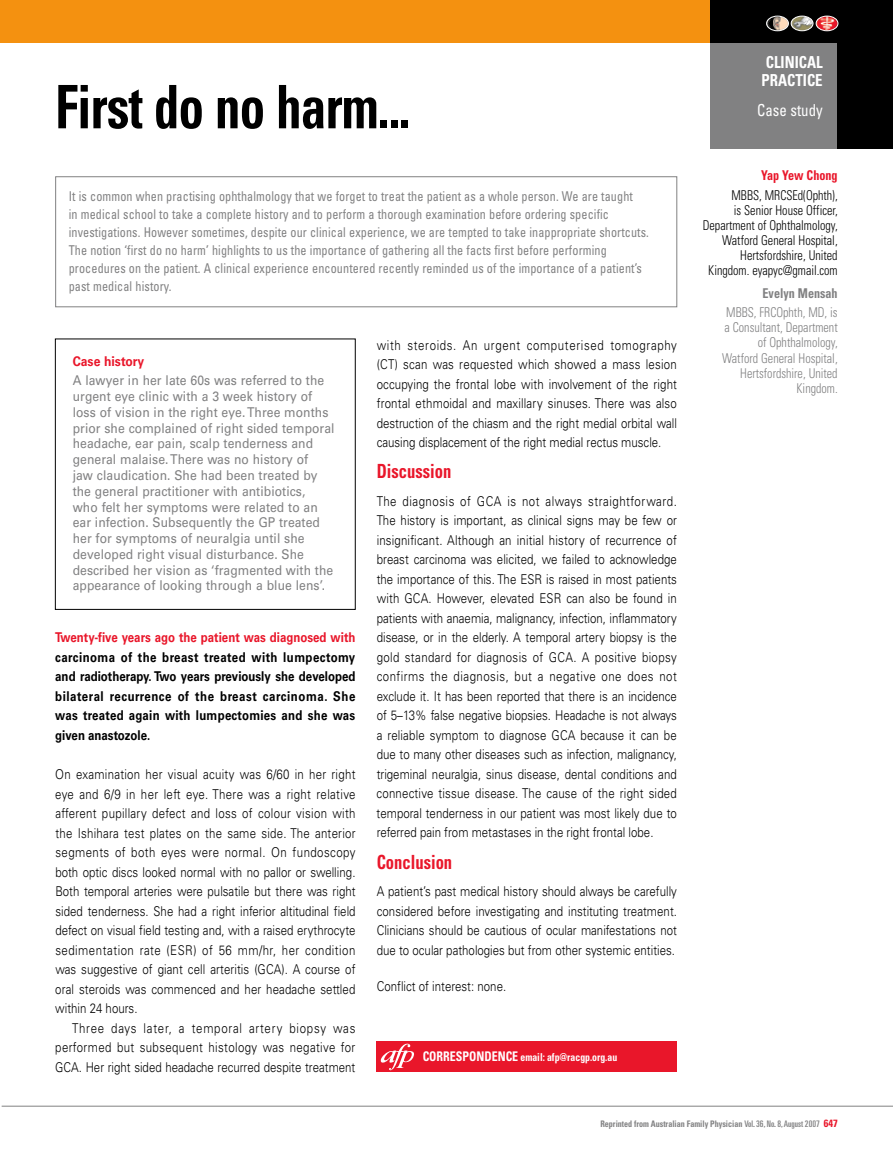
<style>
.page{position:relative;width:893px;height:1170px;background:#fff}
.page>*{position:absolute;margin:0;border:0;box-sizing:border-box;transform-origin:0 0}
.t1{font:700 condensed 60px "Univers LT";letter-spacing:-.015em;color:#000;scale:.85 1}
.t2{font:700 condensed 19.5px "Univers LT";color:#e9162a;scale:.85 1}
.t3{font:700 condensed 16.5px/18px "Univers LT";color:#fff;scale:.9 1}
.t4{font:condensed 16.5px "Univers LT";color:#fff;scale:.9 1}
.t5{font:300 13.5px/19.5px "Univers LT";color:#000;text-align:justify;scale:.85 1}
.t6{font:13.5px/15.8px "Univers LT";letter-spacing:.005em;color:#818182;scale:.9 1}
.t7{font:condensed 13.5px/18px "Univers LT";letter-spacing:.01em;color:#818182;scale:.9 1}
.t8{font:700 13.5px/19.5px "Univers LT";letter-spacing:.02em;color:#000;text-align:justify;scale:.85 1}
.t9{font:300 condensed 13.5px/15px "Univers LT";color:#000;text-align:right;scale:.9 1}
.t10{font:300 condensed 13.5px/15px "Univers LT";color:#818182;text-align:right;scale:.9 1}
.t11{font:700 13.5px "Univers LT";color:#e9162a;scale:.85 1}
.t12{font:700 condensed 13.5px "Univers LT";color:#818182;scale:.9 1}
.t13{font:700 13.5px "Univers LT";color:#e9162a;scale:.9 1}
.t14{font:700 condensed 13.5px "Univers LT";color:#e9162a;scale:.9 1}
.t15{font:700 condensed 10.8px "Univers LT";color:#fff;scale:.9 1}
.t16{font:700 condensed 9px "Univers LT";color:#818182;scale:.9 1}
.s1{font-size:13.2px}
.s2{font-weight:400;font-stretch:ultra-condensed}
.s3{font-size:10.5px;color:#e9162a}
</style>
<div class="page">
<div style="left:0;top:0;width:710px;height:43px;background:#f49110"></div>
<div style="left:710px;top:43px;width:128px;height:106px;background:#818182"></div>
<hr style="left:2px;top:1105px;width:891px;height:1px;background:#818182">
<div style="left:710px;top:0;width:183px;height:43px;background:#000"></div>
<div style="left:838px;top:0;width:55px;height:149px;background:#000"></div>
<div style="left:55px;top:338px;width:301px;height:271px;border:1px solid #000"></div>
<div style="left:55px;top:176px;width:622px;height:131px;border:1px solid #818182"></div>
<div style="left:377px;top:1041px;width:300px;height:30px;background:#e9162a"></div>
<svg style="left:381px;top:1043px;width:33px;height:27px"></svg>
<svg style="left:815px;top:15px;width:24px;height:17px"></svg>
<img style="left:816px;top:16px;width:22px;height:15px">
<div style="left:816px;top:16px;width:22px;height:15px;border:1px solid #fff;border-radius:50%"></div>
<svg style="left:790px;top:15px;width:24px;height:17px"></svg>
<img style="left:791px;top:16px;width:22px;height:15px">
<div style="left:791px;top:16px;width:22px;height:15px;border:1px solid #fff;border-radius:50%"></div>
<svg style="left:774px;top:15px;width:7px;height:17px"></svg>
<img style="left:766px;top:16px;width:23px;height:15px">
<div style="left:766px;top:16px;width:23px;height:15px;border:1px solid #fff;border-radius:50%"></div>
<h1 class="t1" style="left:55px;top:70px;width:419px">First do no harm...</h1>
<p class="t7" style="left:69px;top:187px;width:646px">It is common when practising ophthalmology that we forget to treat the patient as a whole person. We are taught<br>in medical school to take a complete history and to perform a thorough examination before ordering specific investigations. However sometimes, despite our clinical experience, we are tempted to take inappropriate shortcuts.<br>The notion ‘first do no harm’ highlights to us the importance of gathering all the facts first before performing procedures on the patient. A clinical experience encountered recently reminded us of the importance of a patient’s past medical history.</p>
<p class="t13" style="left:73px;top:354px;width:81px">Case history</p>
<p class="t6" style="left:73px;top:373px;width:292px">A lawyer in her late 60s was referred to the urgent eye clinic with a 3 week history of loss of vision in the right eye. Three months prior she complained of right sided temporal headache, ear pain, scalp tenderness and general malaise. There was no history of<br>jaw claudication. She had been treated by the general practitioner with antibiotics,<br>who felt her symptoms were related to an ear infection. Subsequently the GP treated her for symptoms of neuralgia until she developed right visual disturbance. She described her vision as ‘fragmented with the appearance of looking through a blue lens’.</p>
<p class="t11" style="left:55px;top:629px;width:355px">Twenty-five years ago the patient was diagnosed with</p>
<p class="t8" style="left:55px;top:647px;width:355px">carcinoma of the breast treated with lumpectomy and radiotherapy. Two years previously she developed bilateral recurrence of the breast carcinoma. She was treated again with lumpectomies and she was given anastozole.</p>
<p class="t5" style="left:55px;top:764px;width:355px">On examination her visual acuity was 6/60 in her right eye and 6/9 in her left eye. There was a right relative afferent pupillary defect and loss of colour vision with the Ishihara test plates on the same side. The anterior segments of both eyes were normal. On fundoscopy both optic discs looked normal with no pallor or swelling.<br>Both temporal arteries were pulsatile but there was right sided tenderness. She had a right inferior altitudinal field defect on visual field testing and, with a raised erythrocyte sedimentation rate (ESR) of 56 mm/hr, her condition was suggestive of giant cell arteritis (GCA). A course of oral steroids was commenced and her headache settled within 24 hours.</p>
<p class="t5" style="left:55px;top:1018px;width:355px;text-indent:17px">Three days later, a temporal artery biopsy was performed but subsequent histology was negative for GCA. Her right sided headache recurred despite treatment</p>
<p class="t5" style="left:377px;top:335px;width:355px">with steroids. An urgent computerised tomography (CT) scan was requested which showed a mass lesion occupying the frontal lobe with involvement of the right frontal ethmoidal and maxillary sinuses. There was also destruction of the chiasm and the right medial orbital wall causing displacement of the right medial rectus muscle.</p>
<h2 class="t2" style="left:377px;top:459px;width:89px">Discussion</h2>
<p class="t5" style="left:377px;top:491px;width:355px">The diagnosis of GCA is not always straightforward.<br>The history is important, as clinical signs may be few or insignificant. Although an initial history of recurrence of breast carcinoma was elicited, we failed to acknowledge the importance of this. The ESR is raised in most patients with GCA. However, elevated ESR can also be found in patients with anaemia, malignancy, infection, inflammatory disease, or in the elderly. A temporal artery biopsy is the gold standard for diagnosis of GCA. A positive biopsy confirms the diagnosis, but a negative one does not exclude it. It has been reported that there is an incidence of 5–13% false negative biopsies. Headache is not always a reliable symptom to diagnose GCA because it can be due to many other diseases such as infection, malignancy, trigeminal neuralgia, sinus disease, dental conditions and connective tissue disease. The cause of the right sided temporal tenderness in our patient was most likely due to referred pain from metastases in the right frontal lobe.</p>
<h2 class="t2" style="left:377px;top:849px;width:90px">Conclusion</h2>
<p class="t5" style="left:377px;top:881px;width:355px">A patient’s past medical history should always be carefully considered before investigating and instituting treatment.<br>Clinicians should be cautious of ocular manifestations not due to ocular pathologies but from other systemic entities.</p>
<p class="t5" style="left:377px;top:976px;width:154px">Conflict of interest: none.</p>
<p class="t15" style="left:423px;top:1050px;width:218px"><span class="s1">CORRESPONDENCE</span> email: afp@racgp.org.au</p>
<p class="t3" style="left:762px;top:53px;width:69px">CLINICAL<br>PRACTICE</p>
<p class="t4" style="left:757px;top:100px;width:74px">Case study</p>
<p class="t14" style="left:761px;top:167px;width:87px">Yap Yew Chong</p>
<p class="t9" style="left:703px;top:187px;width:151px">MBBS, MRCSEd(Ophth),<br>is Senior House Officer,<br>Department of Ophthalmology,<br>Watford General Hospital,<br>Hertsfordshire, United<br>Kingdom. eyapyc@gmail.com</p>
<p class="t12" style="left:762px;top:285px;width:85px">Evelyn Mensah</p>
<p class="t10" style="left:722px;top:305px;width:130px">MBBS, FRCOphth, MD, is a Consultant, Department of Ophthalmology,<br>Watford General Hospital,<br>Hertsfordshire, United<br>Kingdom.</p>
<p class="t16" style="left:600px;top:1118px;width:265px">Reprinted from Australian Family Physician <span class="s2">Vol. 36, No. 8, August 2007</span> <span class="s3">647</span></p>
</div>
